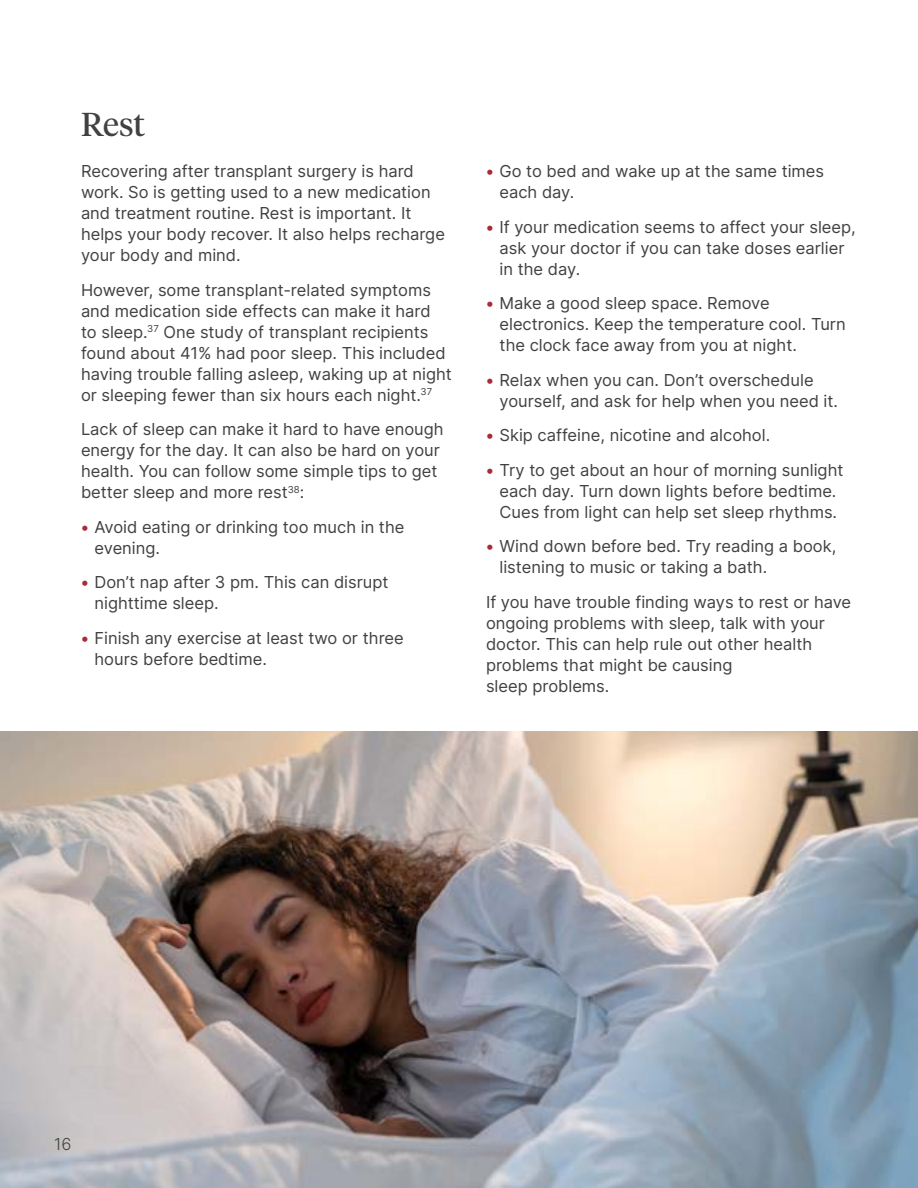
<style>
.page{position:relative;width:918px;height:1188px;background:#fff}
.page>*{position:absolute;margin:0;border:0;box-sizing:border-box;transform-origin:0 0}
._2nd_level_head{font:33px "Tiempos Headline";color:#414042}
.body_copy{font:16.5px/21px "Inter";color:#414042}
.t1{font:300 16.5px "Inter";color:#414042}
.s1{font-weight:700;color:#aa2a38}
</style>
<div class="page">
<img style="left:0;top:731px;width:918px;height:457px">
<p class="_2nd_level_head" style="left:81px;top:102px;width:66px">Rest</p>
<p class="body_copy" style="left:81px;top:161px;width:365px">Recovering after transplant surgery is hard work. So is getting used to a new medication and treatment routine. Rest is important. It helps your body recover. It also helps recharge your body and mind.</p>
<p class="body_copy" style="left:81px;top:279px;width:372px">However, some transplant-related symptoms and medication side effects can make it hard<br>to sleep.<sup>37</sup> One study of transplant recipients found about 41% had poor sleep. This included having trouble falling asleep, waking up at night or sleeping fewer than six hours each night.<sup>37</sup></p>
<p class="body_copy" style="left:81px;top:419px;width:364px">Lack of sleep can make it hard to have enough energy for the day. It can also be hard on your health. You can follow some simple tips to get better sleep and more rest<sup>38</sup>:</p>
<p class="body_copy" style="left:94px;top:516px;width:312px;text-indent:-14px"><span class="s1">•</span> Avoid eating or drinking too much in the evening.</p>
<p class="body_copy" style="left:94px;top:572px;width:296px;text-indent:-14px"><span class="s1">•</span> Don’t nap after 3 pm. This can disrupt nighttime sleep.</p>
<p class="body_copy" style="left:94px;top:627px;width:311px;text-indent:-14px"><span class="s1">•</span> Finish any exercise at least two or three hours before bedtime.</p>
<p class="body_copy" style="left:500px;top:161px;width:326px;text-indent:-14px"><span class="s1">•</span> Go to bed and wake up at the same times each day.</p>
<p class="body_copy" style="left:500px;top:216px;width:358px;text-indent:-14px"><span class="s1">•</span> If your medication seems to affect your sleep, ask your doctor if you can take doses earlier in the day.</p>
<p class="body_copy" style="left:500px;top:293px;width:348px;text-indent:-14px"><span class="s1">•</span> Make a good sleep space. Remove electronics. Keep the temperature cool. Turn the clock face away from you at night.</p>
<p class="body_copy" style="left:500px;top:369px;width:340px;text-indent:-14px"><span class="s1">•</span> Relax when you can. Don’t overschedule yourself, and ask for help when you need it.</p>
<p class="body_copy" style="left:486px;top:425px;width:286px"><span class="s1">•</span> Skip caffeine, nicotine and alcohol.</p>
<p class="body_copy" style="left:486px;top:459px;width:359px;text-align:center"><span class="s1">•</span> Try to get about an hour of morning sunlight each day. Turn down lights before bedtime.<br>Cues from light can help set sleep rhythms.</p>
<p class="body_copy" style="left:500px;top:536px;width:338px;text-indent:-14px"><span class="s1">•</span> Wind down before bed. Try reading a book, listening to music or taking a bath.</p>
<p class="body_copy" style="left:486px;top:591px;width:367px">If you have trouble finding ways to rest or have ongoing problems with sleep, talk with your doctor. This can help rule out other health problems that might be causing<br>sleep problems.</p>
<p class="t1" style="left:54px;top:1132px;width:19px">16</p>
</div>
